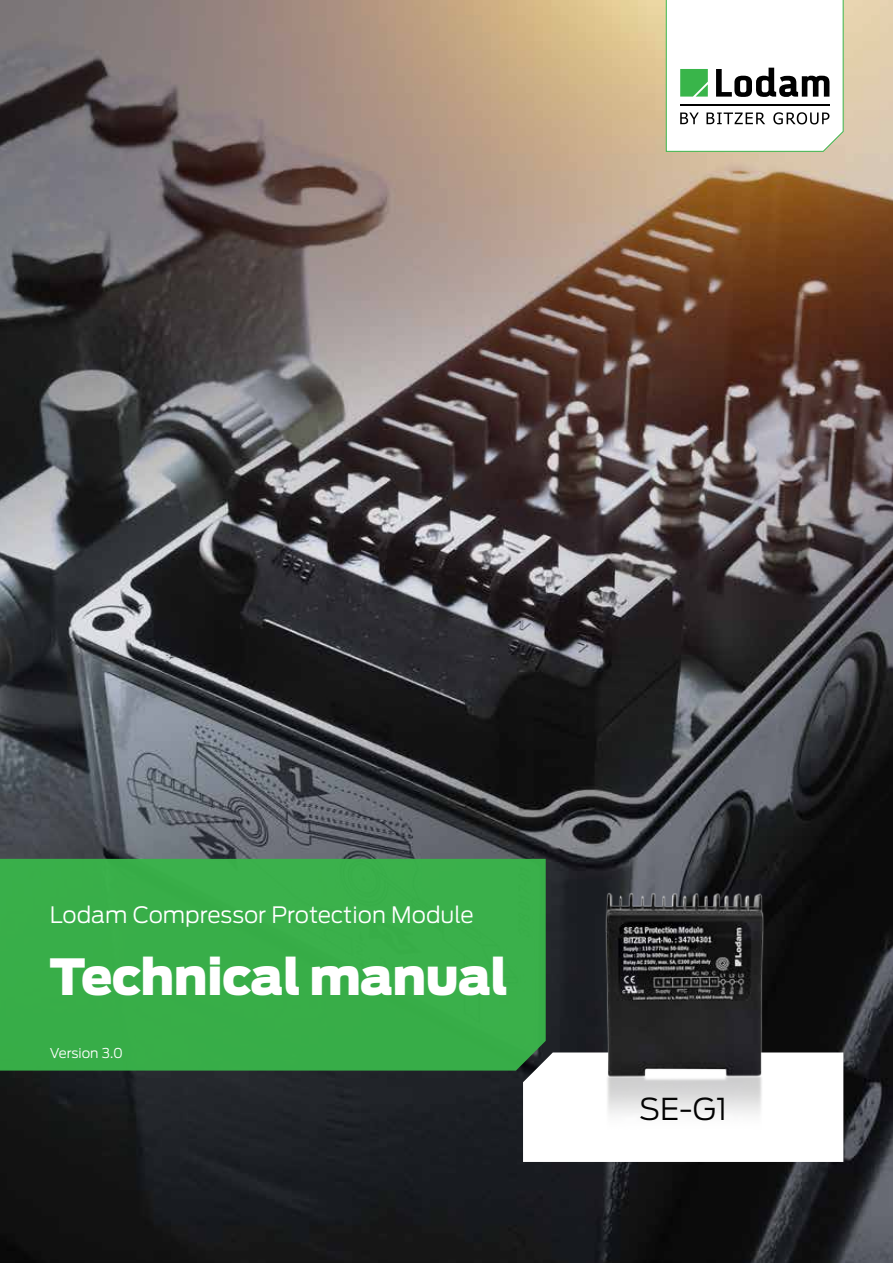
<style>
.page{position:relative;width:893px;height:1263px;background:#fff}
.page>*{position:absolute;margin:0;border:0;box-sizing:border-box;transform-origin:0 0}
.t1{font:900 49.5px "Antenna";letter-spacing:-.015em;color:#fff}
.t2{font:300 30px "Antenna";color:#000}
.t3{font:300 22.5px "Antenna";color:#fff}
.t4{font:300 13.5px "Antenna";color:#fff}
</style>
<div class="page">
<img style="left:0;top:0;width:893px;height:1263px">
<div style="left:0;top:859px;width:546px;height:211px;background:#38ae49"></div>
<svg style="left:523px;top:1052px;width:320px;height:110px"></svg>
<img style="left:570px;top:889px;width:229px;height:280px">
<svg style="left:666px;top:0;width:178px;height:152px"></svg>
<p class="t3" style="left:50px;top:901px;width:425px">Lodam Compressor Protection Module</p>
<h1 class="t1" style="left:50px;top:946px;width:460px">Technical manual</h1>
<p class="t4" style="left:50px;top:1045px;width:74px">Version 3.0</p>
<h2 class="t2" style="left:639px;top:1091px;width:90px">SE-G1</h2>
</div>
